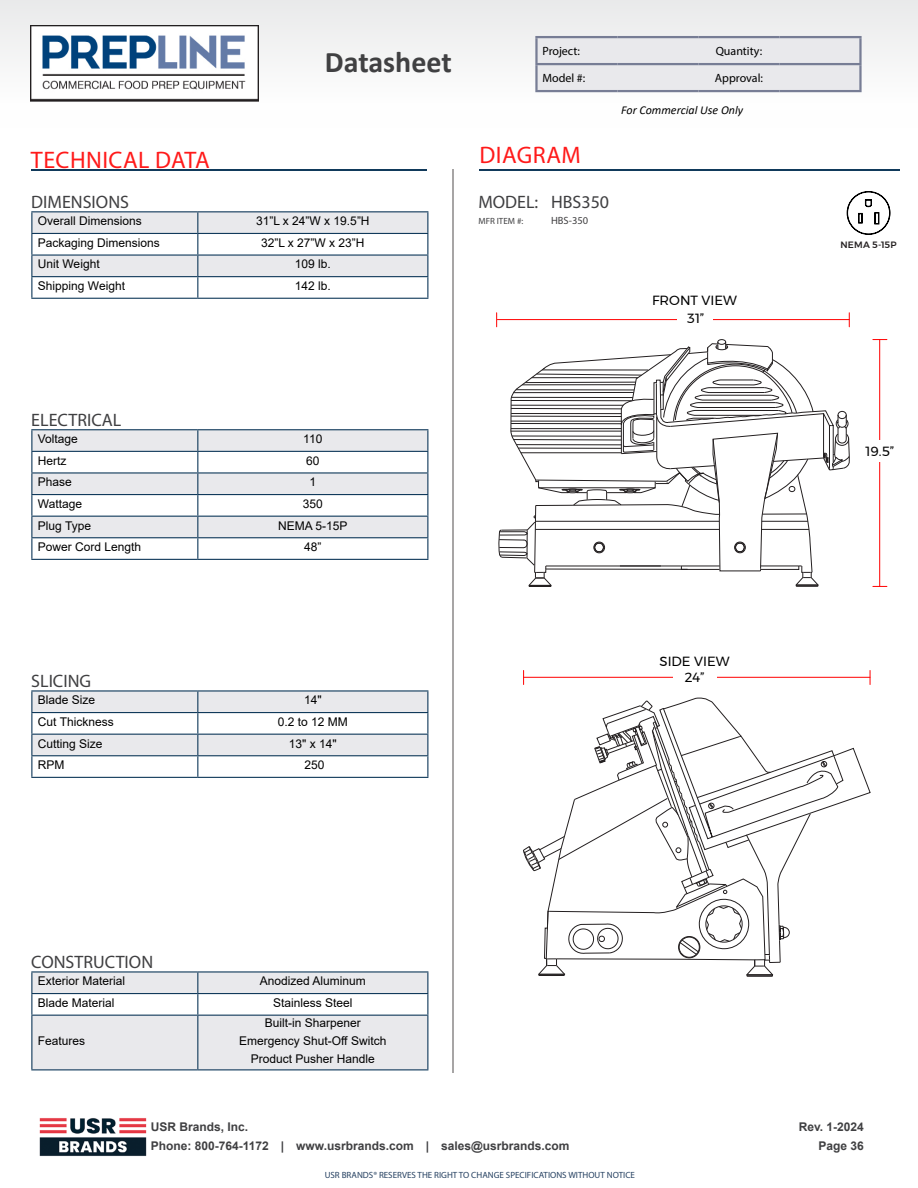
<style>
.page{position:relative;width:918px;height:1188px;background:#fff}
.page>*{position:absolute;margin:0;border:0;box-sizing:border-box;transform-origin:0 0}
.t1{font:700 30px "Calibri";color:#404042}
.t2{font:24px "Myriad Pro";letter-spacing:.02em;color:#ff1a1a}
.t3{font:18px "Myriad Pro";color:#404042}
.t4{font:13.2px "Montserrat";color:#000}
.t5{font:12px/18px "Arial";color:#000;text-align:center}
.t6{font:700 12px/19.5px "Arial";color:#404042}
.t7{font:12px "Myriad Pro";color:#000}
.t8{font:italic 12px "Calibri";color:#000}
.t9{font:10.5px "Myriad Pro";color:#414042}
.t10{font:500 9.15px "Montserrat";letter-spacing:.015em;color:#231f20}
.t11{font:9px "Myriad Pro";color:#274262}
.t12{font:9px "Myriad Pro";color:#404042}
</style>
<div class="page">
<hr style="left:31px;top:169px;width:396px;height:2px;background:#113a5b">
<hr style="left:479px;top:169px;width:420px;height:2px;background:#113a5b">
<hr style="left:452px;top:169px;width:2px;height:904px;background:#a7a5a5">
<svg style="left:496px;top:191px;width:395px;height:786px"></svg>
<hr style="left:31px;top:211px;width:167px;height:1px;background:#113a5b">
<hr style="left:198px;top:211px;width:230px;height:1px;background:#113a5b">
<svg style="left:31px;top:212px;width:397px;height:86px"></svg>
<hr style="left:31px;top:298px;width:167px;height:1px;background:#113a5b">
<hr style="left:198px;top:298px;width:230px;height:1px;background:#113a5b">
<hr style="left:31px;top:429px;width:167px;height:1px;background:#113a5b">
<hr style="left:198px;top:429px;width:230px;height:1px;background:#113a5b">
<svg style="left:31px;top:430px;width:397px;height:129px"></svg>
<hr style="left:31px;top:559px;width:167px;height:1px;background:#113a5b">
<hr style="left:198px;top:559px;width:230px;height:1px;background:#113a5b">
<hr style="left:31px;top:690px;width:167px;height:2px;background:#113a5b">
<hr style="left:198px;top:690px;width:230px;height:2px;background:#113a5b">
<svg style="left:31px;top:691px;width:397px;height:86px"></svg>
<hr style="left:31px;top:777px;width:167px;height:1px;background:#113a5b">
<hr style="left:198px;top:777px;width:230px;height:1px;background:#113a5b">
<hr style="left:31px;top:971px;width:167px;height:2px;background:#113a5b">
<hr style="left:198px;top:971px;width:230px;height:2px;background:#113a5b">
<svg style="left:31px;top:972px;width:397px;height:97px"></svg>
<hr style="left:31px;top:1015px;width:167px;height:1px;background:#113a5b">
<hr style="left:31px;top:1016px;width:1px;height:53px;background:#113a5b">
<hr style="left:198px;top:1015px;width:230px;height:1px;background:#113a5b">
<hr style="left:197px;top:1016px;width:1px;height:53px;background:#113a5b">
<hr style="left:427px;top:1016px;width:1px;height:53px;background:#113a5b">
<hr style="left:31px;top:1069px;width:167px;height:1px;background:#113a5b">
<hr style="left:198px;top:1069px;width:230px;height:1px;background:#113a5b">
<div style="left:0;top:0;width:918px;height:127px;background:#f5f5f6"></div>
<div style="left:538px;top:38px;width:321px;height:52px;background:#e9e9ec"></div>
<hr style="left:535px;top:36px;width:82px;height:2px;background:#777d95">
<hr style="left:535px;top:38px;width:3px;height:25px;background:#777d95">
<hr style="left:617px;top:36px;width:81px;height:2px;background:#777d95">
<hr style="left:698px;top:36px;width:81px;height:2px;background:#777d95">
<hr style="left:779px;top:36px;width:83px;height:2px;background:#777d95">
<hr style="left:859px;top:38px;width:3px;height:25px;background:#777d95">
<hr style="left:535px;top:63px;width:82px;height:2px;background:#777d95">
<hr style="left:535px;top:65px;width:3px;height:25px;background:#777d95">
<hr style="left:617px;top:63px;width:81px;height:2px;background:#777d95">
<hr style="left:698px;top:63px;width:81px;height:2px;background:#777d95">
<hr style="left:779px;top:63px;width:83px;height:2px;background:#777d95">
<hr style="left:859px;top:65px;width:3px;height:25px;background:#777d95">
<hr style="left:535px;top:90px;width:82px;height:2px;background:#777d95">
<hr style="left:617px;top:90px;width:81px;height:2px;background:#777d95">
<hr style="left:698px;top:90px;width:81px;height:2px;background:#777d95">
<hr style="left:779px;top:90px;width:83px;height:2px;background:#777d95">
<img style="left:39px;top:1118px;width:108px;height:38px">
<img style="left:31px;top:26px;width:227px;height:76px">
<h1 class="t1" style="left:325px;top:41px;width:128px">Datasheet</h1>
<p class="t7" style="left:542px;top:43px;width:39px">Project:</p>
<p class="t7" style="left:716px;top:43px;width:48px">Quantity:</p>
<p class="t7" style="left:542px;top:70px;width:44px">Model #:</p>
<p class="t7" style="left:715px;top:70px;width:50px">Approval:</p>
<p class="t8" style="left:621px;top:102px;width:123px">For Commercial Use Only</p>
<h2 class="t2" style="left:31px;top:145px;width:181px">TECHNICAL DATA</h2>
<h2 class="t2" style="left:479px;top:140px;width:103px">DIAGRAM</h2>
<h3 class="t3" style="left:478px;top:191px;width:61px">MODEL:</h3>
<p class="t12" style="left:478px;top:215px;width:46px">MFR ITEM #:</p>
<h3 class="t3" style="left:551px;top:191px;width:60px">HBS350</h3>
<h3 class="t3" style="left:31px;top:191px;width:99px">DIMENSIONS</h3>
<p class="t5" style="left:38px;top:212px;width:106px">Overall Dimensions</p>
<p class="t5" style="left:256px;top:212px;width:115px">31”L x 24”W x 19.5”H</p>
<p class="t5" style="left:38px;top:234px;width:124px">Packaging Dimensions</p>
<p class="t5" style="left:261px;top:234px;width:105px">32”L x 27”W x 23”H</p>
<p class="t5" style="left:38px;top:255px;width:63px">Unit Weight</p>
<p class="t5" style="left:295px;top:255px;width:38px">109 lb.</p>
<p class="t5" style="left:38px;top:277px;width:89px">Shipping Weight</p>
<p class="t5" style="left:295px;top:277px;width:38px">142 lb.</p>
<p class="t9" style="left:551px;top:214px;width:39px">HBS-350</p>
<h3 class="t3" style="left:31px;top:409px;width:92px">ELECTRICAL</h3>
<p class="t5" style="left:38px;top:430px;width:42px">Voltage</p>
<p class="t5" style="left:303px;top:430px;width:21px">110</p>
<p class="t5" style="left:38px;top:451px;width:30px">Hertz</p>
<p class="t5" style="left:306px;top:451px;width:15px">60</p>
<p class="t5" style="left:38px;top:473px;width:36px">Phase</p>
<p class="t5" style="left:310px;top:473px;width:8px">1</p>
<p class="t5" style="left:38px;top:495px;width:46px">Wattage</p>
<p class="t5" style="left:303px;top:495px;width:22px">350</p>
<p class="t5" style="left:38px;top:516px;width:55px">Plug Type</p>
<p class="t5" style="left:278px;top:516px;width:71px">NEMA 5-15P</p>
<p class="t5" style="left:38px;top:538px;width:105px">Power Cord Length</p>
<p class="t5" style="left:304px;top:538px;width:19px">48”</p>
<h3 class="t3" style="left:31px;top:670px;width:61px">SLICING</h3>
<p class="t5" style="left:38px;top:691px;width:59px">Blade Size</p>
<p class="t5" style="left:304px;top:691px;width:19px">14"</p>
<p class="t5" style="left:38px;top:713px;width:77px">Cut Thickness</p>
<p class="t5" style="left:278px;top:713px;width:72px">0.2 to 12 MM</p>
<p class="t5" style="left:38px;top:734px;width:66px">Cutting Size</p>
<p class="t5" style="left:289px;top:734px;width:49px">13" x 14"</p>
<p class="t5" style="left:38px;top:756px;width:28px">RPM</p>
<p class="t5" style="left:305px;top:756px;width:22px">250</p>
<p class="t4" style="left:652px;top:290px;width:86px">FRONT VIEW</p>
<p class="t4" style="left:687px;top:308px;width:19px">31”</p>
<p class="t4" style="left:660px;top:652px;width:72px">SIDE VIEW</p>
<p class="t4" style="left:685px;top:667px;width:22px">24”</p>
<h3 class="t3" style="left:31px;top:951px;width:123px">CONSTRUCTION</h3>
<p class="t5" style="left:38px;top:972px;width:89px">Exterior Material</p>
<p class="t5" style="left:260px;top:972px;width:108px">Anodized Aluminum</p>
<p class="t5" style="left:38px;top:994px;width:78px">Blade Material</p>
<p class="t5" style="left:273px;top:994px;width:81px">Stainless Steel</p>
<p class="t5" style="left:38px;top:1032px;width:49px">Features</p>
<p class="t5" style="left:239px;top:1014px;width:149px">Built-in Sharpener<br>Emergency Shut-Off Switch<br>Product Pusher Handle</p>
<p class="t10" style="left:841px;top:237px;width:58px">NEMA 5-15P</p>
<p class="t4" style="left:866px;top:441px;width:30px">19.5”</p>
<p class="t6" style="left:151px;top:1117px;width:420px">USR Brands, Inc.<br>Phone: 800-764-1172 | www.usrbrands.com | sales@usrbrands.com</p>
<p class="t6" style="left:799px;top:1117px;width:67px;text-align:right">Rev. 1-2024<br>Page 36</p>
<p class="t11" style="left:325px;top:1169px;width:312px">USR BRANDS® RESERVES THE RIGHT TO CHANGE SPECIFICATIONS WITHOUT NOTICE</p>
</div>
